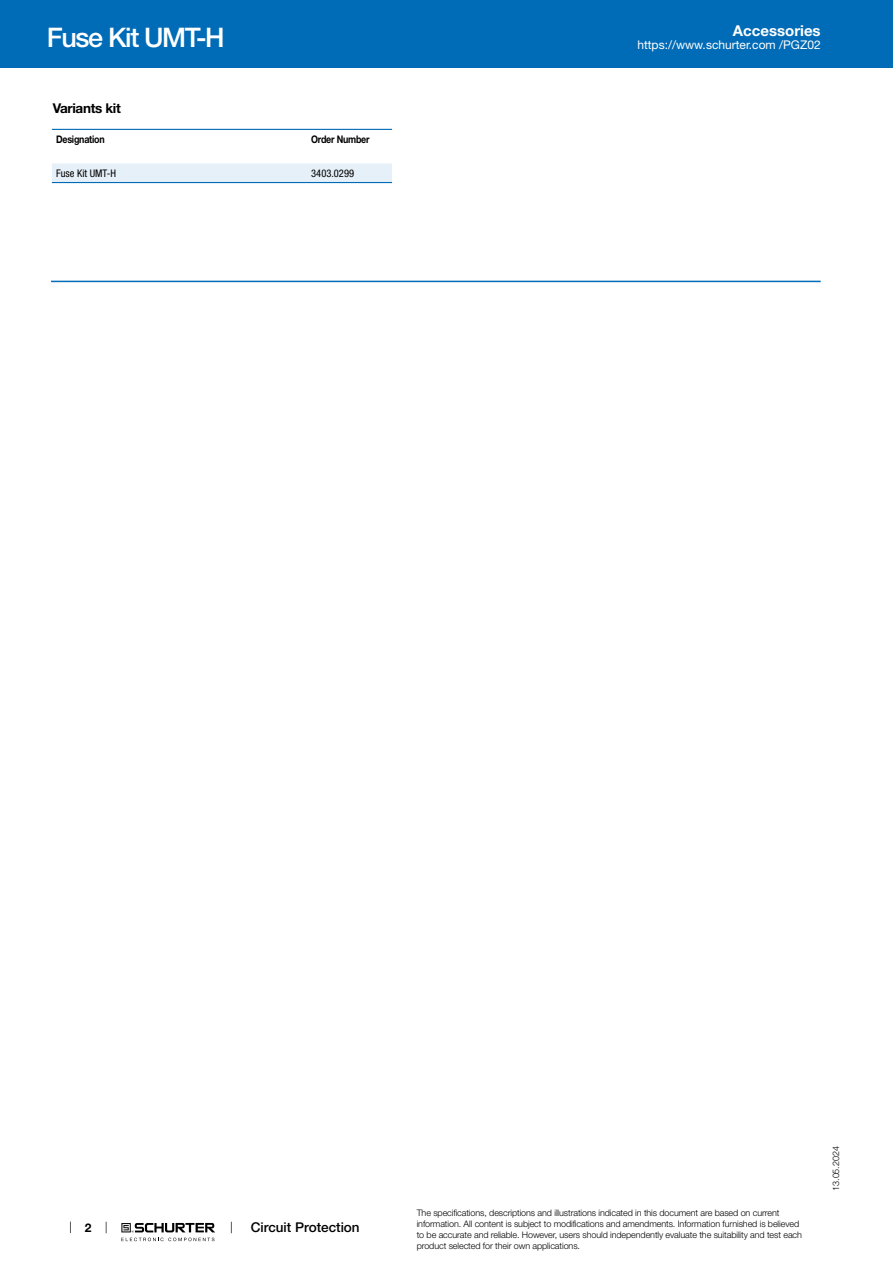
<style>
.page{position:relative;width:893px;height:1263px;background:#fff}
.page>*{position:absolute;margin:0;border:0;box-sizing:border-box;transform-origin:0 0}
.t1{font:500 27px "Helvetica Neue LT";letter-spacing:-.05em;color:#fff}
.t2{font:700 15px "Helvetica Neue LT";color:#fff}
.t3{font:500 13.5px "Helvetica Neue LT";color:#000}
.t4{font:700 13.5px "Helvetica Neue LT";letter-spacing:-.025em;color:#000}
.t5{font:12px "Helvetica Neue LT";color:#fff}
.t6{font:700 12px "Helvetica Neue LT";color:#000}
.t7{font:700 10.5px "Helvetica Neue LT";letter-spacing:-.025em;color:#000;scale:.85 1}
.t8{font:condensed 10.5px "Helvetica Neue LT";color:#000}
.t9{font:300 9px/10.8px "Helvetica Neue LT";letter-spacing:-.01em;color:#000}
</style>
<div class="page">
<svg style="left:70px;top:1221px;width:1px;height:12px"></svg>
<svg style="left:121px;top:1223px;width:94px;height:18px"></svg>
<div style="left:0;top:0;width:893px;height:68px;background:#006bb6"></div>
<div style="left:52px;top:163px;width:340px;height:19px;background:#e6f0f8"></div>
<hr style="left:52px;top:129px;width:255px;height:1px;background:#006bb6">
<hr style="left:307px;top:129px;width:85px;height:1px;background:#006bb6">
<hr style="left:52px;top:182px;width:255px;height:1px;background:#006bb6">
<hr style="left:307px;top:182px;width:85px;height:1px;background:#006bb6">
<hr style="left:51px;top:281px;width:770px;height:1px;background:#006bb6">
<h1 class="t1" style="left:47px;top:21px;width:180px">Fuse Kit UMT-H</h1>
<h3 class="t4" style="left:53px;top:99px;width:70px">Variants kit</h3>
<p class="t7" style="left:56px;top:132px;width:59px">Designation</p>
<p class="t7" style="left:311px;top:132px;width:70px">Order Number</p>
<p class="t8" style="left:56px;top:167px;width:62px">Fuse Kit UMT-H</p>
<p class="t8" style="left:311px;top:167px;width:44px">3403.0299</p>
<h2 class="t2" style="left:733px;top:21px;width:89px">Accessories</h2>
<h3 class="t5" style="left:637px;top:38px;width:185px">https://www.schurter.com /PGZ02</h3>
<h3 class="t6" style="left:85px;top:1220px;width:8px">2</h3>
<h3 class="t3" style="left:251px;top:1219px;width:110px">Circuit Protection</h3>
<p class="t9" style="left:417px;top:1207px;width:387px">The specifications, descriptions and illustrations indicated in this document are based on current information. All content is subject to modifications and amendments. Information furnished is believed to be accurate and reliable. However, users should independently evaluate the suitability and test each product selected for their own applications.</p>
<p class="t9" style="left:830px;top:1191px;width:46px;rotate:-90deg">13.05.2024</p>
</div>
